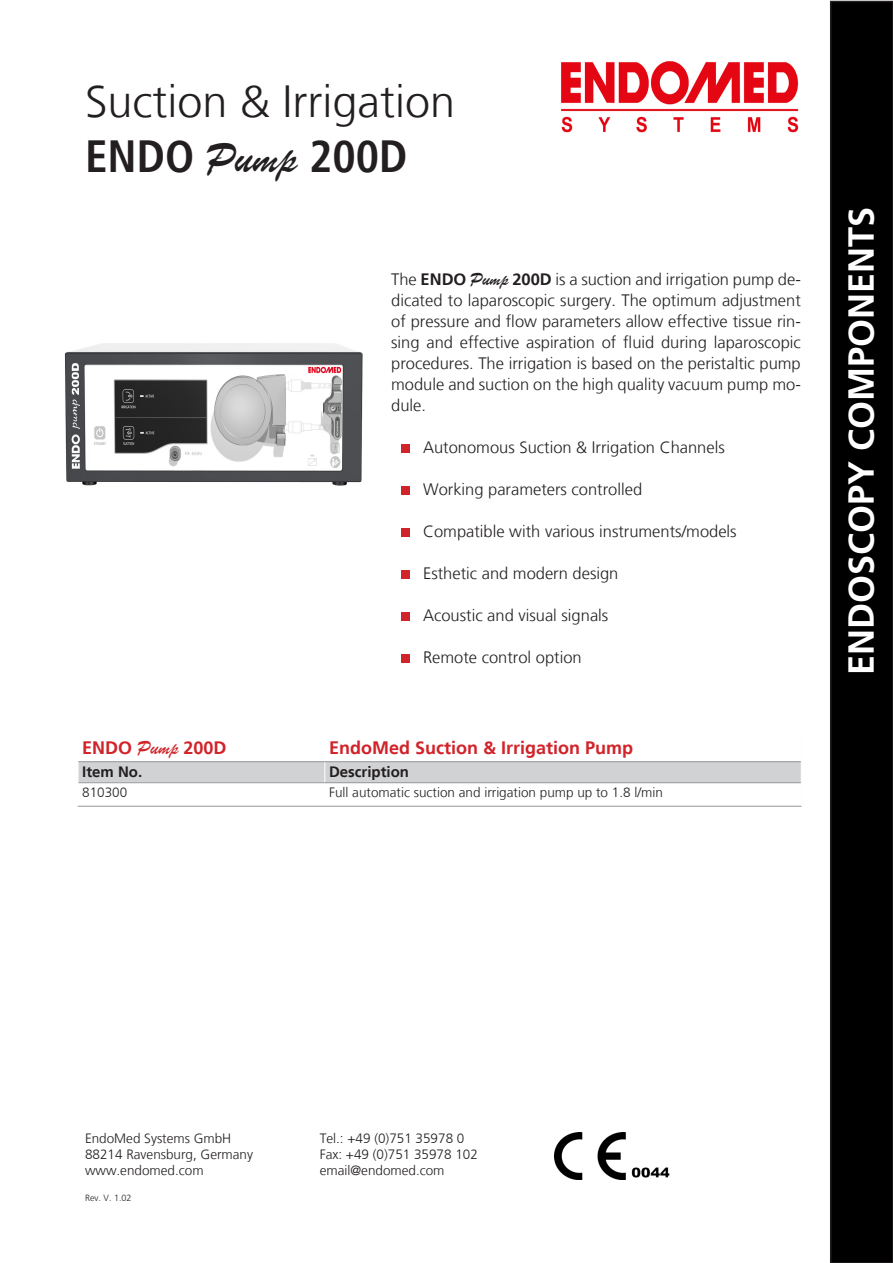
<style>
.page{position:relative;width:893px;height:1263px;background:#fff}
.page>*{position:absolute;margin:0;border:0;box-sizing:border-box;transform-origin:0 0}
.t1{font:300 45px "Frutiger LT";color:#231f20}
.t2{font:700 condensed 45px "Frutiger LT";color:#231f20}
.Paragraph_Style_2{font:700 36px "Frutiger LT";color:#fff}
.t3{font:700 18px "Frutiger LT";color:#d1232a}
.t4{font:300 16.5px/21px "Frutiger LT";color:#231f20;text-align:justify}
.t5{font:700 15px "Frutiger LT";color:#231f20}
.t6{font:300 13.5px/16.2px "Frutiger LT";color:#231f20}
.t7{font:300 9px "Frutiger LT";color:#231f20}
.s1{font-family:"Brush Script";font-weight:400;font-stretch:normal;font-size:46.5px}
.s2{font-weight:700}
.s3{font-family:"Brush Script";font-weight:400;font-size:19.5px}
.s4{font-family:"Brush Script";font-weight:400;font-size:21px}
</style>
<div class="page">
<div style="left:831px;top:2px;width:62px;height:1261px;background:#000"></div>
<div style="left:830px;top:1px;width:63px;height:1262px;border:2px solid #231f20"></div>
<hr style="left:78px;top:806px;width:247px;height:1px;background:#939598">
<hr style="left:325px;top:806px;width:477px;height:1px;background:#939598">
<svg style="left:78px;top:762px;width:723px;height:44px"></svg>
<hr style="left:78px;top:761px;width:247px;height:1px;background:#939598">
<hr style="left:325px;top:761px;width:476px;height:1px;background:#939598">
<hr style="left:78px;top:782px;width:247px;height:1px;background:#939598">
<hr style="left:325px;top:782px;width:476px;height:1px;background:#939598">
<div style="left:401px;top:444px;width:8px;height:9px;background:#d1232a"></div>
<div style="left:401px;top:486px;width:8px;height:9px;background:#d1232a"></div>
<div style="left:401px;top:528px;width:8px;height:9px;background:#d1232a"></div>
<div style="left:401px;top:570px;width:8px;height:9px;background:#d1232a"></div>
<div style="left:401px;top:612px;width:8px;height:9px;background:#d1232a"></div>
<div style="left:401px;top:654px;width:8px;height:9px;background:#d1232a"></div>
<img style="left:64px;top:343px;width:298px;height:143px">
<img style="left:554px;top:1132px;width:116px;height:48px">
<img style="left:561px;top:61px;width:238px;height:72px">
<h1 class="t1" style="left:85px;top:76px;width:372px">Suction &amp; Irrigation</h1>
<p class="t2" style="left:85px;top:130px;width:324px">ENDO <span class="s1">Pump</span> 200D</p>
<p class="t4" style="left:391px;top:269px;width:411px">The <span class="s2">ENDO</span> <span class="s3">Pump</span> <span class="s2">200D</span> is a suction and irrigation pump de&shy;dicated to laparoscopic surgery. The optimum adjustment of pressure and flow parameters allow effective tissue rin&shy;sing and effective aspiration of fluid during laparoscopic procedures. The irrigation is based on the peristaltic pump module and suction on the high quality vacuum pump mo&shy;dule.</p>
<p class="t4" style="left:423px;top:437px;width:303px">Autonomous Suction &amp; Irrigation Channels</p>
<p class="t4" style="left:423px;top:479px;width:221px">Working parameters controlled</p>
<p class="t4" style="left:423px;top:521px;width:315px">Compatible with various instruments/models</p>
<p class="t4" style="left:423px;top:563px;width:197px">Esthetic and modern design</p>
<p class="t4" style="left:423px;top:605px;width:187px">Acoustic and visual signals</p>
<p class="t4" style="left:423px;top:647px;width:160px">Remote control option</p>
<p class="t3" style="left:82px;top:737px;width:146px">ENDO <span class="s4">Pump</span> 200D</p>
<p class="t3" style="left:329px;top:737px;width:306px">EndoMed Suction &amp; Irrigation Pump</p>
<p class="t5" style="left:82px;top:763px;width:62px">Item No.</p>
<p class="t5" style="left:329px;top:763px;width:81px">Description</p>
<p class="t6" style="left:82px;top:784px;width:47px">810300</p>
<p class="t6" style="left:329px;top:784px;width:335px">Full automatic suction and irrigation pump up to 1.8 l/min</p>
<p class="Paragraph_Style_2" style="left:840px;top:675px;width:470px;rotate:-90deg">ENDOSCOPY COMPONENTS</p>
<p class="t6" style="left:85px;top:1130px;width:170px">EndoMed Systems GmbH<br>88214 Ravensburg, Germany www.endomed.com</p>
<p class="t6" style="left:320px;top:1130px;width:160px">Tel.: +49 (0)751 35978 0<br>Fax: +49 (0)751 35978 102 email@endomed.com</p>
<p class="t7" style="left:85px;top:1193px;width:48px">Rev. V. 1.02</p>
</div>
